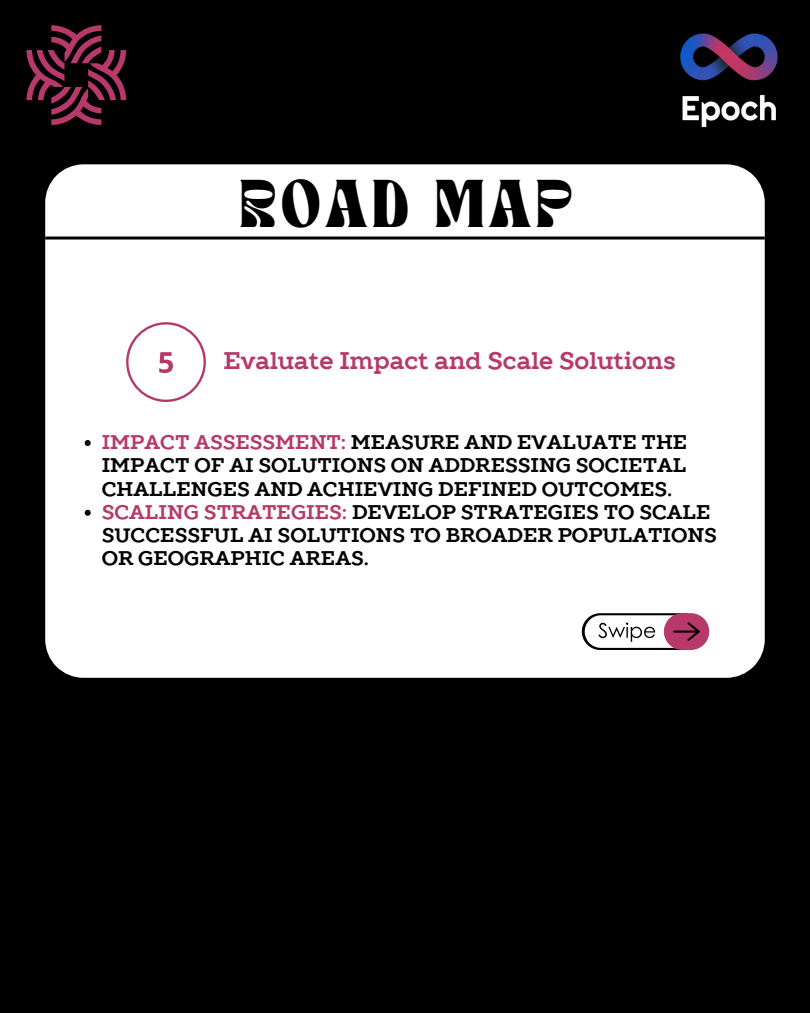
<style>
.page{position:relative;width:810px;height:1013px;background:#fff}
.page>*{position:absolute;margin:0;border:0;box-sizing:border-box;transform-origin:0 0}
.t1{font:47.2px "TANNIMBUS";letter-spacing:.1em;color:#000}
.t2{font:700 23.9px "TT Slabs";color:#b63969}
.t3{font:700 19.7px/23.2px "TT Slabs";color:#000;text-align:justify}
.s1{color:#b63969}
</style>
<div class="page">
<div style="left:0;top:0;width:810px;height:1012px;background:#000"></div>
<svg style="left:26px;top:25px;width:100px;height:100px"></svg>
<div style="left:43px;top:82px;width:8px;height:6px;background:#b63969;border-radius:3px"></div>
<div style="left:45px;top:164px;width:720px;height:513px;background:#fff"></div>
<svg style="left:582px;top:613px;width:127px;height:37px;background:#c09eab"></svg>
<hr style="left:45px;top:236px;width:720px;height:3px;background:#000">
<svg style="left:85px;top:440px;width:6px;height:6px"></svg>
<svg style="left:85px;top:510px;width:6px;height:6px"></svg>
<img style="left:680px;top:33px;width:98px;height:95px">
<svg style="left:126px;top:322px;width:80px;height:80px;background:#f6e7ed"></svg>
<p class="t1" style="left:240px;top:177px;width:334px">ROAD MAP</p>
<p class="t2" style="left:223px;top:345px;width:454px">Evaluate Impact and Scale Solutions</p>
<p class="t3" style="left:102px;top:431px;width:587px"><span class="s1">IMPACT ASSESSMENT:</span> MEASURE AND EVALUATE THE IMPACT OF AI SOLUTIONS ON ADDRESSING SOCIETAL CHALLENGES AND ACHIEVING DEFINED OUTCOMES.</p>
<p class="t3" style="left:102px;top:501px;width:617px;text-align:left"><span class="s1">SCALING STRATEGIES:</span> DEVELOP STRATEGIES TO SCALE<br>SUCCESSFUL AI SOLUTIONS TO BROADER POPULATIONS<br>OR GEOGRAPHIC AREAS.</p>
</div>
